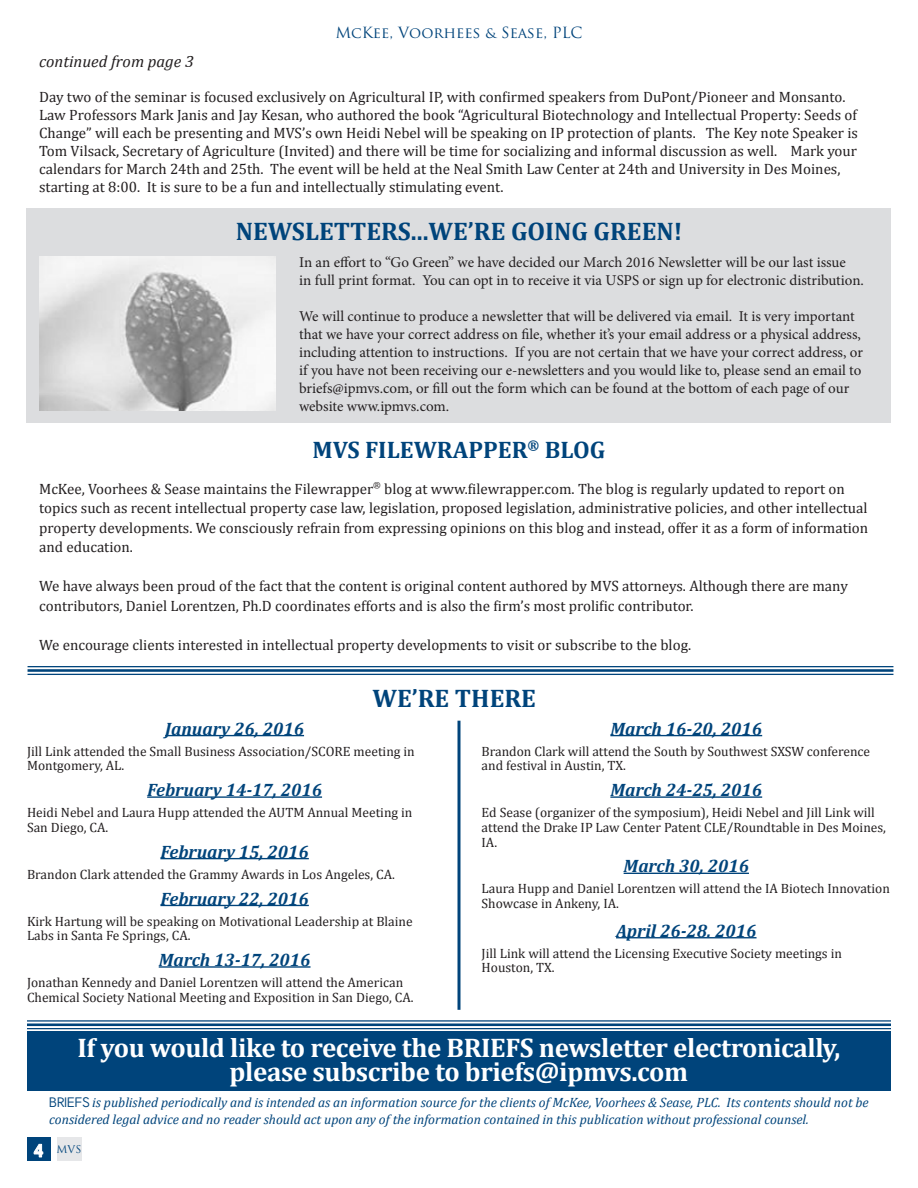
<style>
.page{position:relative;width:918px;height:1188px;background:#fff}
.page>*{position:absolute;margin:0;border:0;box-sizing:border-box;transform-origin:0 0}
.t1{font:700 27px "Cambria";letter-spacing:-.015em;color:#fff}
.t2{font:700 25.5px "Cambria";color:#00447b}
.t3{font:700 24px "Cambria";color:#00447b}
.t4{font:italic 700 18px "Cambria";color:#00447b}
.t5{font:700 17.85px "Tuffy";color:#fff}
.t6{font:italic 16.5px "Cambria";color:#231f20}
.t7{font:15px/18px "Cambria";color:#231f20}
.t8{font:15px/18px "Minion Pro";letter-spacing:-.005em;color:#231f20}
.FSOSP_Headers{font:15px "Trajan Pro";color:#00447b}
.t9{font:13.5px/14.7px "Cambria";color:#231f20}
.t10{font:italic 13.5px/16.2px "Cambria";color:#00447b}
.t11{font:10.5px "Trajan Pro";color:#00447b}
.s1{font-family:"Tuffy";font-style:normal}
</style>
<div class="page">
<div style="left:27px;top:1138px;width:23px;height:23px;background:#00447b"></div>
<svg style="left:34px;top:1144px;width:9px;height:13px"></svg>
<div style="left:57px;top:1138px;width:24px;height:23px;background:#e6e7e9"></div>
<div style="left:27px;top:1031px;width:864px;height:60px;background:#00447b"></div>
<hr style="left:28px;top:666px;width:865px;height:1px;background:#00447b">
<hr style="left:28px;top:669px;width:865px;height:3px;background:#00447b">
<hr style="left:28px;top:674px;width:865px;height:1px;background:#00447b">
<hr style="left:27px;top:1020px;width:864px;height:2px;background:#00447b">
<hr style="left:27px;top:1024px;width:864px;height:2px;background:#00447b">
<hr style="left:27px;top:1028px;width:864px;height:1px;background:#00447b">
<hr style="left:458px;top:721px;width:2px;height:289px;background:#00447b">
<hr style="left:165px;top:735px;width:139px;height:1px;background:#00447b">
<hr style="left:147px;top:796px;width:175px;height:2px;background:#00447b">
<hr style="left:160px;top:858px;width:149px;height:1px;background:#00447b">
<hr style="left:160px;top:905px;width:149px;height:1px;background:#00447b">
<hr style="left:159px;top:966px;width:152px;height:2px;background:#00447b">
<hr style="left:610px;top:735px;width:152px;height:1px;background:#00447b">
<hr style="left:610px;top:796px;width:152px;height:2px;background:#00447b">
<hr style="left:624px;top:873px;width:125px;height:1px;background:#00447b">
<hr style="left:616px;top:937px;width:141px;height:1px;background:#00447b">
<div style="left:27px;top:208px;width:864px;height:215px;background:#dcdddf"></div>
<img style="left:39px;top:256px;width:236px;height:154px">
<p class="t6" style="left:39px;top:50px;width:156px">continued from page 3</p>
<p class="FSOSP_Headers" style="left:335px;top:23px;width:249px">McKee, Voorhees &amp; Sease, PLC</p>
<p class="t7" style="left:39px;top:87px;width:820px">Day two of the seminar is focused exclusively on Agricultural IP, with confirmed speakers from DuPont/Pioneer and Monsanto.<br>Law Professors Mark Janis and Jay Kesan, who authored the book “Agricultural Biotechnology and Intellectual Property: Seeds of Change” will each be presenting and MVS’s own Heidi Nebel will be speaking on IP protection of plants. The Key note Speaker is Tom Vilsack, Secretary of Agriculture (Invited) and there will be time for socializing and informal discussion as well. Mark your calendars for March 24th and 25th. The event will be held at the Neal Smith Law Center at 24th and University in Des Moines, starting at 8:00. It is sure to be a fun and intellectually stimulating event.</p>
<p class="t2" style="left:236px;top:213px;width:448px">NEWSLETTERS...WE’RE GOING GREEN!</p>
<p class="t8" style="left:299px;top:253px;width:566px">In an effort to “Go Green” we have decided our March 2016 Newsletter will be our last issue<br>in full print format. You can opt in to receive it via USPS or sign up for electronic distribution.</p>
<p class="t8" style="left:299px;top:307px;width:565px">We will continue to produce a newsletter that will be delivered via email. It is very important that we have your correct address on file, whether it’s your email address or a physical address, including attention to instructions. If you are not certain that we have your correct address, or if you have not been receiving our e-newsletters and you would like to, please send an email to briefs@ipmvs.com, or fill out the form which can be found at the bottom of each page of our website www.ipmvs.com.</p>
<p class="t3" style="left:313px;top:433px;width:294px">MVS FILEWRAPPER<sup>®</sup> BLOG</p>
<p class="t7" style="left:39px;top:479px;width:831px;line-height:19.5px">McKee, Voorhees &amp; Sease maintains the Filewrapper<sup>®</sup> blog at www.filewrapper.com. The blog is regularly updated to report on topics such as recent intellectual property case law, legislation, proposed legislation, administrative policies, and other intellectual property developments. We consciously refrain from expressing opinions on this blog and instead, offer it as a form of information and education.</p>
<p class="t7" style="left:39px;top:576px;width:810px;line-height:19.5px">We have always been proud of the fact that the content is original content authored by MVS attorneys. Although there are many contributors, Daniel Lorentzen, Ph.D coordinates efforts and is also the firm’s most prolific contributor.</p>
<p class="t7" style="left:39px;top:636px;width:654px">We encourage clients interested in intellectual property developments to visit or subscribe to the blog.</p>
<p class="t2" style="left:373px;top:680px;width:165px">WE’RE THERE</p>
<p class="t4" style="left:165px;top:716px;width:140px">January 26, 2016</p>
<p class="t9" style="left:27px;top:744px;width:389px">Jill Link attended the Small Business Association/SCORE meeting in<br>Montgomery, AL.</p>
<p class="t4" style="left:147px;top:777px;width:176px">February 14-17, 2016</p>
<p class="t9" style="left:27px;top:805px;width:387px">Heidi Nebel and Laura Hupp attended the AUTM Annual Meeting in<br>San Diego, CA.</p>
<p class="t4" style="left:160px;top:839px;width:150px">February 15, 2016</p>
<p class="t9" style="left:27px;top:867px;width:369px">Brandon Clark attended the Grammy Awards in Los Angeles, CA.</p>
<p class="t4" style="left:160px;top:886px;width:150px">February 22, 2016</p>
<p class="t9" style="left:27px;top:914px;width:387px">Kirk Hartung will be speaking on Motivational Leadership at Blaine<br>Labs in Santa Fe Springs, CA.</p>
<p class="t4" style="left:159px;top:947px;width:153px">March 13-17, 2016</p>
<p class="t9" style="left:27px;top:975px;width:388px">Jonathan Kennedy and Daniel Lorentzen will attend the American<br>Chemical Society National Meeting and Exposition in San Diego, CA.</p>
<p class="t4" style="left:610px;top:716px;width:153px">March 16-20, 2016</p>
<p class="t9" style="left:482px;top:744px;width:390px">Brandon Clark will attend the South by Southwest SXSW conference and festival in Austin, TX.</p>
<p class="t4" style="left:610px;top:777px;width:153px">March 24-25, 2016</p>
<p class="t9" style="left:482px;top:805px;width:406px">Ed Sease (organizer of the symposium), Heidi Nebel and Jill Link will attend the Drake IP Law Center Patent CLE/Roundtable in Des Moines,<br>IA.</p>
<p class="t4" style="left:624px;top:854px;width:127px">March 30, 2016</p>
<p class="t9" style="left:482px;top:881px;width:410px">Laura Hupp and Daniel Lorentzen will attend the IA Biotech Innovation<br>Showcase in Ankeny, IA.</p>
<p class="t4" style="left:616px;top:918px;width:142px">April 26-28. 2016</p>
<p class="t9" style="left:482px;top:946px;width:362px">Jill Link will attend the Licensing Executive Society meetings in<br>Houston, TX.</p>
<p class="t1" style="left:78px;top:1028px;width:764px">If you would like to receive the BRIEFS newsletter electronically,</p>
<p class="t1" style="left:230px;top:1052px;width:460px">please subscribe to briefs@ipmvs.com</p>
<p class="t10" style="left:49px;top:1094px;width:821px"><span class="s1">BRIEFS</span> is published periodically and is intended as an information source for the clients of McKee, Voorhees &amp; Sease, PLC. Its contents should not be considered legal advice and no reader should act upon any of the information contained in this publication without professional counsel.</p>
<p class="t5" style="left:33px;top:1140px;width:12px">4</p>
<p class="t11" style="left:57px;top:1142px;width:26px">MVS</p>
</div>
